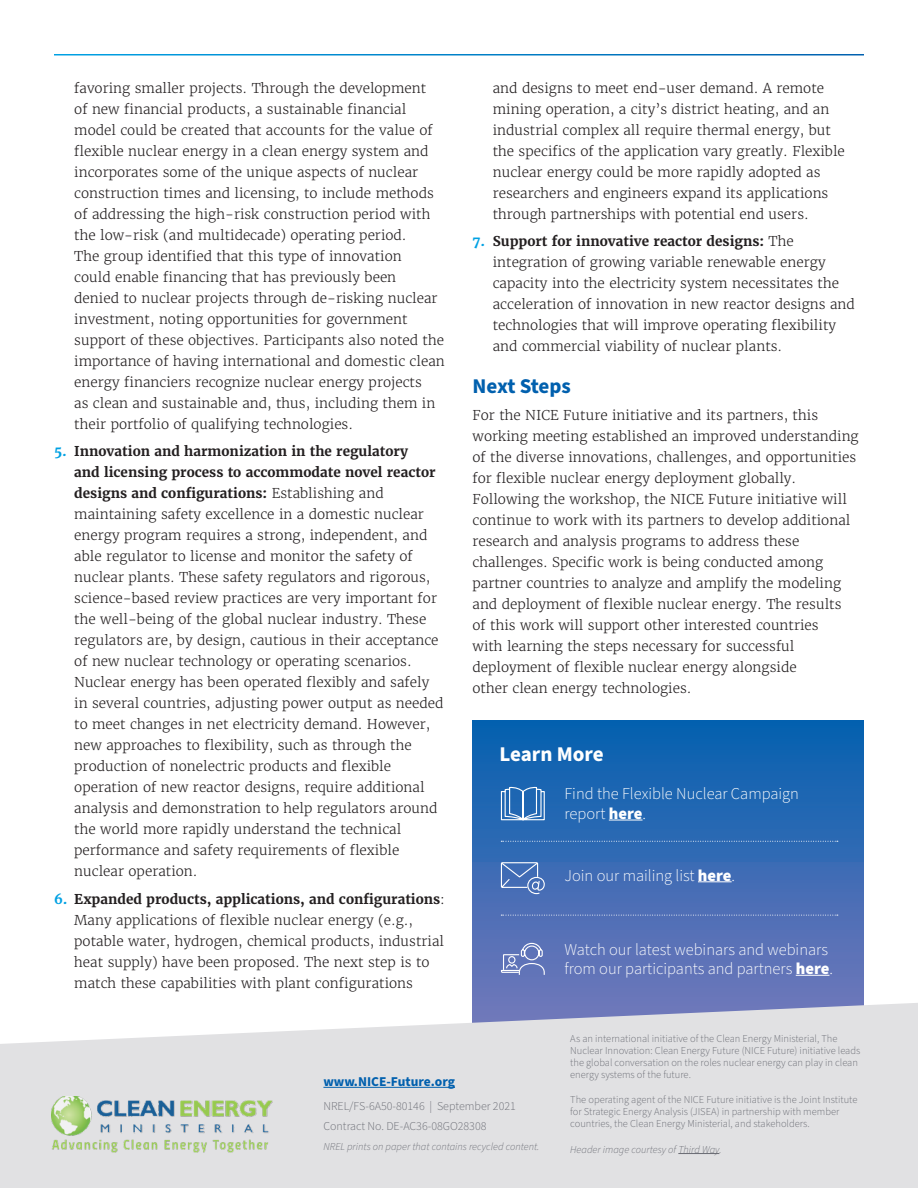
<style>
.page{position:relative;width:918px;height:1188px;background:#fff}
.page>*{position:absolute;margin:0;border:0;box-sizing:border-box;transform-origin:0 0}
.Heading{font:700 21px "Source Sans Pro";letter-spacing:-.02em;color:#0160ae}
.Heading-2{font:700 21px "Source Sans Pro";color:#fff}
.BULLETS_SOURCE{font:300 16.5px/19.5px "Source Sans Pro";color:#fff}
.t1{font:300 13.5px/21px "Merriweather";color:#231f20}
.t2{font:700 13.5px "Source Sans Pro";color:#0160ae}
.t3{font:300 12px/20.2px "Source Sans Pro";color:#696b73}
.t4{font:300 10.5px/12px "Source Sans Pro";color:#696b73}
.t5{font:italic 300 10.5px "Source Sans Pro";color:#696b73}
.s1{font-weight:700;color:#00a1e3}
.s2{font-weight:700}
.s3{font-weight:900}
</style>
<div class="page">
<svg style="left:472px;top:720px;width:392px;height:283px;background:#376bb4"></svg>
<hr style="left:796px;top:975px;width:33px;height:1px;background:#fff">
<svg style="left:500px;top:861px;width:46px;height:34px;background:#6084c1"></svg>
<svg style="left:500px;top:942px;width:45px;height:34px;background:#798bc4"></svg>
<svg style="left:500px;top:786px;width:45px;height:35px;background:#578dc5"></svg>
<hr style="left:609px;top:820px;width:34px;height:1px;background:#fff">
<hr style="left:698px;top:881px;width:34px;height:1px;background:#fff">
<svg style="left:501px;top:841px;width:337px;height:1px"></svg>
<svg style="left:501px;top:915px;width:337px;height:1px"></svg>
<svg style="left:0;top:1003px;width:918px;height:185px;background:#e0e0e4"></svg>
<img style="left:52px;top:1097px;width:221px;height:55px">
<hr style="left:678px;top:1153px;width:41px;height:1px;background:#696b73">
<hr style="left:323px;top:1087px;width:132px;height:1px;background:#0160ae">
<p class="t1" style="left:74px;top:77px;width:372px">favoring smaller projects. Through the development<br>of new financial products, a sustainable financial model could be created that accounts for the value of flexible nuclear energy in a clean energy system and incorporates some of the unique aspects of nuclear construction times and licensing, to include methods of addressing the high-risk construction period with the low-risk (and multidecade) operating period.<br>The group identified that this type of innovation<br>could enable financing that has previously been<br>denied to nuclear projects through de-risking nuclear investment, noting opportunities for government support of these objectives. Participants also noted the importance of having international and domestic clean energy financiers recognize nuclear energy projects<br>as clean and sustainable and, thus, including them in their portfolio of qualifying technologies.</p>
<p class="t1" style="left:74px;top:441px;width:371px;text-indent:-20px"><span class="s1">5.</span> <span class="s2">Innovation and harmonization in the regulatory<br>and licensing process to accommodate novel reactor designs and configurations:</span> Establishing and maintaining safety excellence in a domestic nuclear energy program requires a strong, independent, and able regulator to license and monitor the safety of nuclear plants. These safety regulators and rigorous, science-based review practices are very important for the well-being of the global nuclear industry. These regulators are, by design, cautious in their acceptance of new nuclear technology or operating scenarios.<br>Nuclear energy has been operated flexibly and safely in several countries, adjusting power output as needed to meet changes in net electricity demand. However, new approaches to flexibility, such as through the production of nonelectric products and flexible operation of new reactor designs, require additional analysis and demonstration to help regulators around the world more rapidly understand the technical performance and safety requirements of flexible nuclear operation.</p>
<p class="t1" style="left:74px;top:889px;width:372px;text-indent:-20px"><span class="s1">6.</span> <span class="s2">Expanded products, applications, and configurations</span>:<br>Many applications of flexible nuclear energy (e.g., potable water, hydrogen, chemical products, industrial heat supply) have been proposed. The next step is to match these capabilities with plant configurations</p>
<p class="t1" style="left:493px;top:77px;width:354px">and designs to meet end-user demand. A remote mining operation, a city’s district heating, and an industrial complex all require thermal energy, but the specifics of the application vary greatly. Flexible nuclear energy could be more rapidly adopted as researchers and engineers expand its applications through partnerships with potential end users.</p>
<p class="t1" style="left:493px;top:231px;width:364px;text-indent:-20px"><span class="s1">7.</span> <span class="s2">Support for innovative reactor designs:</span> The integration of growing variable renewable energy capacity into the electricity system necessitates the acceleration of innovation in new reactor designs and technologies that will improve operating flexibility and commercial viability of nuclear plants.</p>
<p class="Heading" style="left:472px;top:371px;width:100px">Next Steps</p>
<p class="t1" style="left:472px;top:405px;width:388px">For the NICE Future initiative and its partners, this working meeting established an improved understanding of the diverse innovations, challenges, and opportunities for flexible nuclear energy deployment globally.<br>Following the workshop, the NICE Future initiative will continue to work with its partners to develop additional research and analysis programs to address these challenges. Specific work is being conducted among partner countries to analyze and amplify the modeling and deployment of flexible nuclear energy. The results<br>of this work will support other interested countries<br>with learning the steps necessary for successful deployment of flexible nuclear energy alongside<br>other clean energy technologies.</p>
<p class="Heading-2" style="left:500px;top:740px;width:106px">Learn More</p>
<p class="BULLETS_SOURCE" style="left:564px;top:785px;width:236px">Find the Flexible Nuclear Campaign report <span class="s3">here</span>.</p>
<p class="BULLETS_SOURCE" style="left:564px;top:866px;width:172px">Join our mailing list <span class="s3">here</span>.</p>
<p class="BULLETS_SOURCE" style="left:564px;top:940px;width:270px">Watch our latest webinars and webinars from our participants and partners <span class="s3">here</span>.</p>
<p class="t2" style="left:323px;top:1073px;width:133px">www.NICE-Future.org</p>
<p class="t3" style="left:323px;top:1096px;width:194px">NREL/FS-6A50-80146 | September 2021<br>Contract No. DE-AC36-08GO28308</p>
<p class="t5" style="left:323px;top:1140px;width:218px">NREL prints on paper that contains recycled content.</p>
<p class="t4" style="left:570px;top:1033px;width:292px">As an international initiative of the Clean Energy Ministerial, The Nuclear Innovation: Clean Energy Future (NICE Future) initiative leads the global conversation on the roles nuclear energy can play in clean energy systems of the future.</p>
<p class="t4" style="left:570px;top:1094px;width:289px">The operating agent of the NICE Future initiative is the Joint Institute for Strategic Energy Analysis (JISEA) in partnership with member countries, the Clean Energy Ministerial, and stakeholders.</p>
<p class="t5" style="left:570px;top:1142px;width:153px">Header image courtesy of Third Way.</p>
</div>
